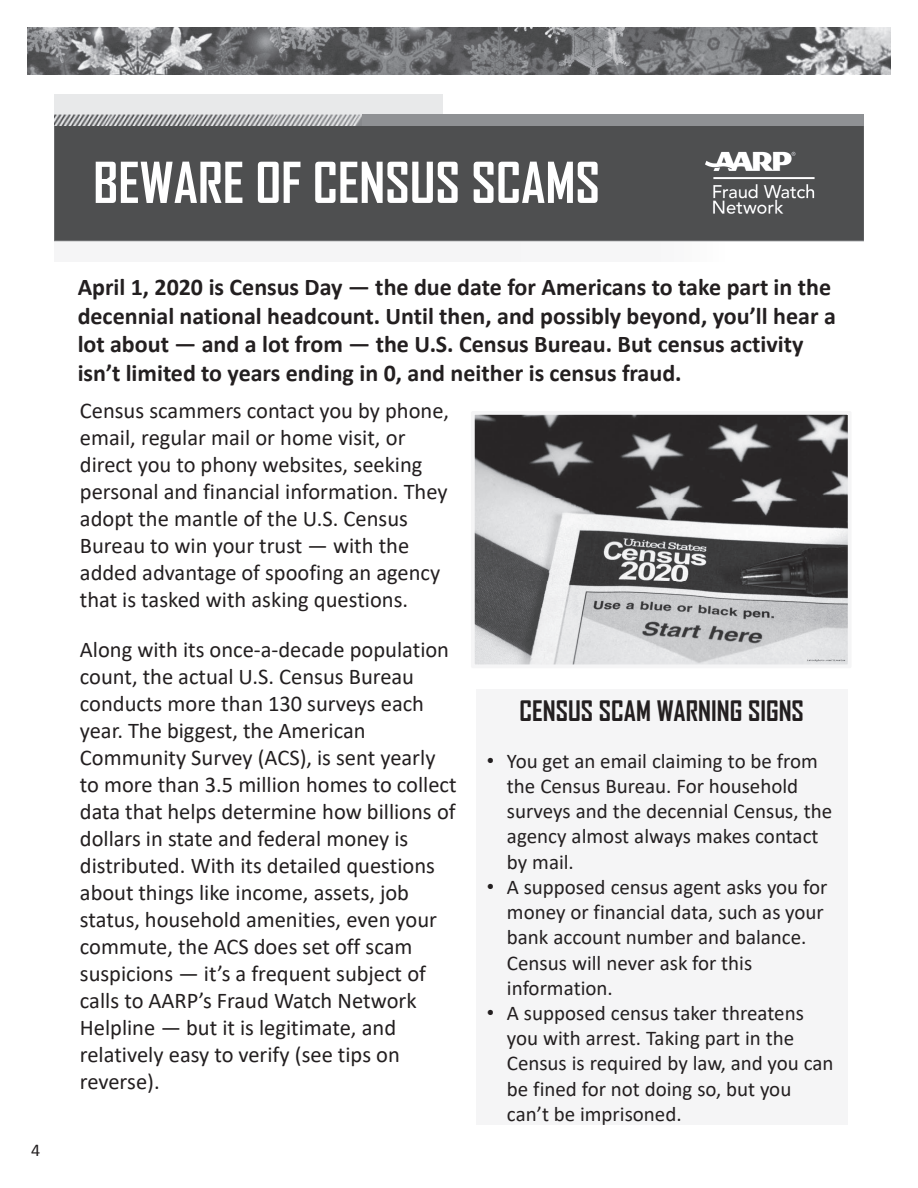
<style>
.page{position:relative;width:918px;height:1188px;background:#fff}
.page>*{position:absolute;margin:0;border:0;box-sizing:border-box;transform-origin:0 0}
.t1{font:700 54px "Agency FB";color:#fff}
.t2{font:700 27px "Agency FB";color:#231f20}
.t3{font:700 24px/28.8px "Calibri";color:#231f20}
.t4{font:22.5px/27px "Calibri";color:#231f20}
.t5{font:21px/25.2px "Calibri";color:#231f20}
.t6{font:18px "Calibri";color:#231f20}
.s1{font-family:"Arial"}
</style>
<div class="page">
<img style="left:27px;top:27px;width:864px;height:48px">
<div style="left:54px;top:126px;width:810px;height:115px;background:#4e4f50"></div>
<img style="left:704px;top:151px;width:112px;height:65px">
<img style="left:54px;top:94px;width:388px;height:32px">
<div style="left:363px;top:114px;width:501px;height:12px;background:#8f9194"></div>
<div style="left:476px;top:689px;width:372px;height:435px;background:#f5f5f6"></div>
<svg style="left:474px;top:414px;width:374px;height:251px;background:#7f7e7f"></svg>
<p class="t6" style="left:31px;top:1138px;width:11px">4</p>
<p class="t1" style="left:93px;top:149px;width:508px">BEWARE OF CENSUS SCAMS</p>
<p class="t3" style="left:78px;top:272px;width:760px">April 1, 2020 is Census Day — the due date for Americans to take part in the decennial national headcount. Until then, and possibly beyond, you’ll hear a lot about — and a lot from — the U.S. Census Bureau. But census activity isn’t limited to years ending in 0, and neither is census fraud.</p>
<p class="t4" style="left:80px;top:396px;width:371px">Census scammers contact you by phone, email, regular mail or home visit, or direct you to phony websites, seeking personal and financial information. They adopt the mantle of the U.S. Census Bureau to win your trust — with the added advantage of spoofing an agency that is tasked with asking questions.</p>
<p class="t4" style="left:80px;top:635px;width:378px">Along with its once‐a‐decade population count, the actual U.S. Census Bureau conducts more than 130 surveys each year. The biggest, the American Community Survey (ACS), is sent yearly to more than 3.5 million homes to collect data that helps determine how billions of dollars in state and federal money is distributed. With its detailed questions about things like income, assets, job status, household amenities, even your commute, the ACS does set off scam suspicions — it’s a frequent subject of calls to AARP’s Fraud Watch Network Helpline — but it is legitimate, and relatively easy to verify (see tips on reverse).</p>
<p class="t2" style="left:520px;top:694px;width:286px">CENSUS SCAM WARNING SIGNS</p>
<p class="t5" style="left:507px;top:748px;width:327px;text-indent:-20px"><span class="s1">•</span> You get an email claiming to be from the Census Bureau. For household surveys and the decennial Census, the agency almost always makes contact by mail.</p>
<p class="t5" style="left:507px;top:874px;width:322px;text-indent:-20px"><span class="s1">•</span> A supposed census agent asks you for money or financial data, such as your bank account number and balance.<br>Census will never ask for this information.</p>
<p class="t5" style="left:507px;top:1000px;width:328px;text-indent:-20px"><span class="s1">•</span> A supposed census taker threatens you with arrest. Taking part in the<br>Census is required by law, and you can be fined for not doing so, but you can’t be imprisoned.</p>
</div>
